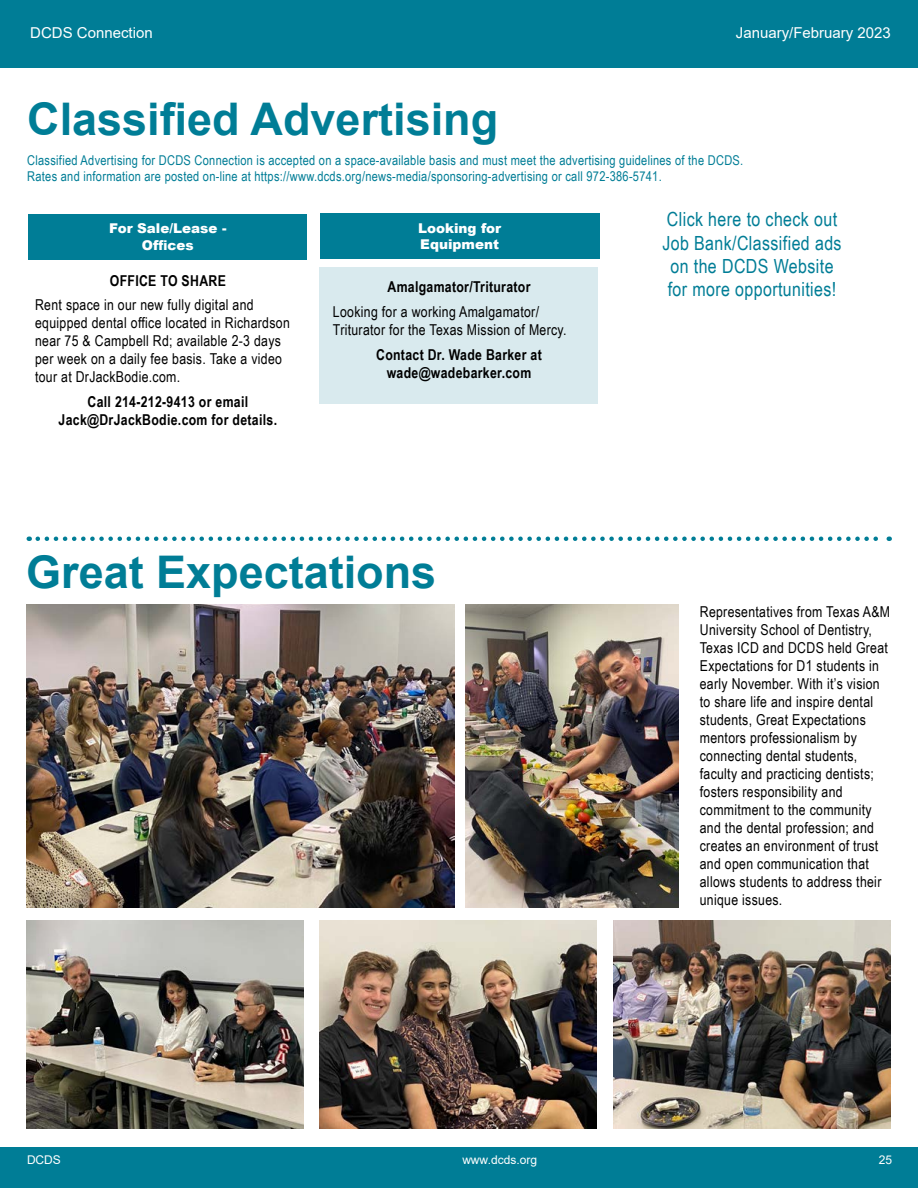
<style>
.page{position:relative;width:918px;height:1188px;background:#fff}
.page>*{position:absolute;margin:0;border:0;box-sizing:border-box;transform-origin:0 0}
.t1{font:700 45px "Arial";color:#007d96}
.t2{font:19.5px/23.4px "Arial Narrow";letter-spacing:.02em;color:#007d96;text-align:center}
.t3{font:15px/18px "Arial Narrow";letter-spacing:.02em;color:#000}
.t4{font:700 15px/18px "Arial Narrow";letter-spacing:.02em;color:#000;text-align:center}
.t5{font:15px "Arial";color:#fff}
.t6{font:13.5px/16.2px "Arial Narrow";letter-spacing:.02em;color:#007d96}
.t7{font:900 13.5px/16.2px "Arial";color:#fff;text-align:center}
.t8{font:12px "Arial";color:#fff}
</style>
<div class="page">
<div style="left:0;top:0;width:918px;height:60px;background:#007d96"></div>
<div style="left:0;top:51px;width:918px;height:17px;background:#007d96"></div>
<div style="left:0;top:1148px;width:918px;height:40px;background:#007d96"></div>
<div style="left:28px;top:214px;width:279px;height:45px;background:#007d96"></div>
<svg style="left:38px;top:537px;width:852px;height:4px"></svg>
<img style="left:27px;top:604px;width:427px;height:303px">
<img style="left:466px;top:604px;width:212px;height:303px">
<img style="left:27px;top:921px;width:277px;height:207px">
<img style="left:319px;top:921px;width:277px;height:207px">
<img style="left:613px;top:921px;width:277px;height:207px">
<div style="left:320px;top:268px;width:278px;height:136px;background:#d9eaee"></div>
<div style="left:320px;top:213px;width:279px;height:46px;background:#007d96"></div>
<p class="t5" style="left:30px;top:22px;width:124px">DCDS Connection</p>
<p class="t5" style="left:736px;top:22px;width:157px">January/February 2023</p>
<h1 class="t1" style="left:27px;top:88px;width:472px">Classified Advertising</h1>
<p class="t6" style="left:27px;top:152px;width:718px">Classified Advertising for DCDS Connection is accepted on a space-available basis and must meet the advertising guidelines of the DCDS.<br>Rates and information are posted on-line at https://www.dcds.org/news-media/sponsoring-advertising or call 972-386-5741.</p>
<p class="t7" style="left:109px;top:220px;width:119px">For Sale/Lease -<br>Offices</p>
<h2 class="t2" style="left:662px;top:207px;width:181px">Click here to check out<br>Job Bank/Classified ads on the DCDS Website for more opportunities!</h2>
<p class="t7" style="left:418px;top:219px;width:85px;text-align:left">Looking for<br>Equipment</p>
<p class="t4" style="left:110px;top:271px;width:118px">OFFICE TO SHARE</p>
<p class="t3" style="left:35px;top:295px;width:256px">Rent space in our new fully digital and equipped dental office located in Richardson near 75 &amp; Campbell Rd; available 2-3 days per week on a daily fee basis. Take a video tour at DrJackBodie.com.</p>
<p class="t4" style="left:59px;top:392px;width:220px">Call 214-212-9413 or email<br>Jack@DrJackBodie.com for details.</p>
<p class="t4" style="left:388px;top:277px;width:144px">Amalgamator/Triturator</p>
<p class="t3" style="left:333px;top:302px;width:235px">Looking for a working Amalgamator/<br>Triturator for the Texas Mission of Mercy.</p>
<p class="t4" style="left:376px;top:345px;width:167px">Contact Dr. Wade Barker at wade@wadebarker.com</p>
<h1 class="t1" style="left:26px;top:540px;width:412px">Great Expectations</h1>
<p class="t3" style="left:700px;top:602px;width:192px">Representatives from Texas A&amp;M<br>University School of Dentistry,<br>Texas ICD and DCDS held Great<br>Expectations for D1 students in early November. With it’s vision to share life and inspire dental students, Great Expectations mentors professionalism by connecting dental students, faculty and practicing dentists; fosters responsibility and commitment to the community and the dental profession; and creates an environment of trust and open communication that allows students to address their unique issues.</p>
<p class="t8" style="left:27px;top:1152px;width:35px">DCDS</p>
<p class="t8" style="left:462px;top:1152px;width:76px">www.dcds.org</p>
<p class="t8" style="left:879px;top:1152px;width:15px">25</p>
</div>
